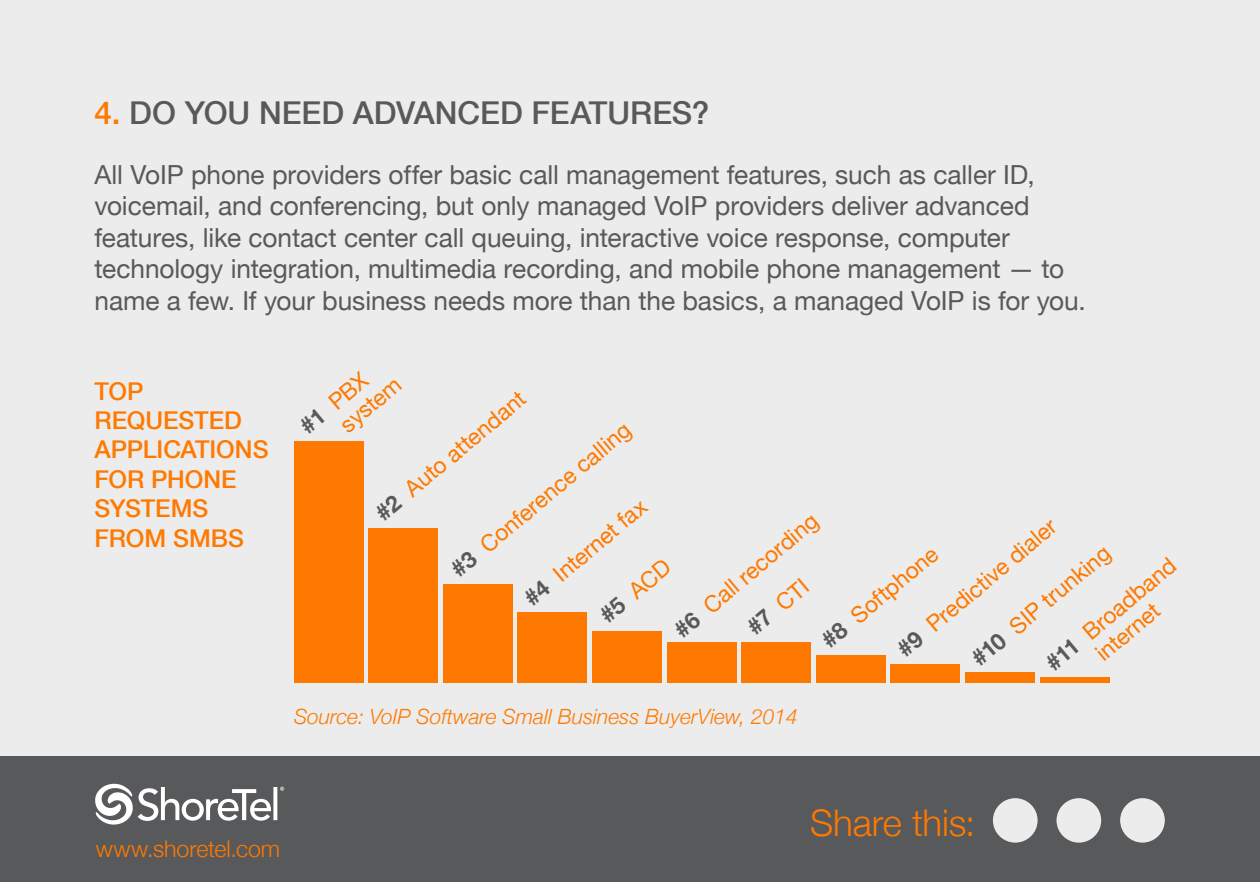
<style>
.page{position:relative;width:1260px;height:882px;background:#ececec}
.page>*{position:absolute;margin:0;border:0;box-sizing:border-box;transform-origin:0 0}
.t1{font:300 36.75px "Helvetica Neue";letter-spacing:-.005em;color:#ff7900}
.t2{font:500 31.5px "Helvetica Neue";color:#58595b}
.t3{font:26.25px/31.5px "Helvetica Neue";letter-spacing:-.005em;color:#58595b}
.t4{font:500 24.5px/29.4px "Helvetica Neue";color:#ff7900}
.t5{font:300 23.1px "Helvetica Neue";color:#ff7900}
.t6{font:22.75px/24.5px "Helvetica Neue";color:#ff7900}
.t7{font:italic 300 21px "Helvetica Neue";color:#ff7900}
.s1{color:#ff7900}
.s2{font-weight:700;color:#58595b}
</style>
<div class="page">
<div style="left:0;top:756px;width:1260px;height:126px;background:#58595b"></div>
<svg style="left:95px;top:784px;width:189px;height:41px"></svg>
<div style="left:1057px;top:798px;width:44px;height:45px;background:#ececec;border-radius:50%"></div>
<div style="left:993px;top:798px;width:45px;height:45px;background:#ececec;border-radius:50%"></div>
<div style="left:1120px;top:798px;width:45px;height:45px;background:#ececec;border-radius:50%"></div>
<div style="left:294px;top:441px;width:69px;height:241px;background:#ff7900"></div>
<div style="left:369px;top:528px;width:69px;height:154px;background:#ff7900"></div>
<div style="left:443px;top:584px;width:69px;height:98px;background:#ff7900"></div>
<div style="left:518px;top:612px;width:69px;height:70px;background:#ff7900"></div>
<div style="left:592px;top:631px;width:70px;height:51px;background:#ff7900"></div>
<div style="left:667px;top:642px;width:69px;height:40px;background:#ff7900"></div>
<div style="left:742px;top:642px;width:69px;height:40px;background:#ff7900"></div>
<div style="left:816px;top:655px;width:69px;height:27px;background:#ff7900"></div>
<div style="left:891px;top:664px;width:69px;height:18px;background:#ff7900"></div>
<div style="left:965px;top:672px;width:70px;height:10px;background:#ff7900"></div>
<div style="left:1040px;top:677px;width:69px;height:5px;background:#ff7900"></div>
<p class="t2" style="left:94px;top:94px;width:616px"><span class="s1">4.</span> DO YOU NEED ADVANCED FEATURES?</p>
<p class="t3" style="left:94px;top:159px;width:993px">All VoIP phone providers offer basic call management features, such as caller ID, voicemail, and conferencing, but only managed VoIP providers deliver advanced features, like contact center call queuing, interactive voice response, computer technology integration, multimedia recording, and mobile phone management — to name a few. If your business needs more than the basics, a managed VoIP is for you.</p>
<p class="t4" style="left:94px;top:376px;width:176px">TOP<br>REQUESTED<br>APPLICATIONS<br>FOR PHONE<br>SYSTEMS<br>FROM SMBS</p>
<p class="t6" style="left:319px;top:399px;width:74px;text-indent:-32px;rotate:-40deg"><span class="s2">#1</span> PBX system</p>
<p class="t6" style="left:371px;top:506px;width:189px;rotate:-40deg"><span class="s2">#2</span> Auto attendant</p>
<p class="t6" style="left:446px;top:563px;width:228px;rotate:-40deg"><span class="s2">#3</span> Conference calling</p>
<p class="t6" style="left:519px;top:591px;width:154px;rotate:-40deg"><span class="s2">#4</span> Internet fax</p>
<p class="t6" style="left:595px;top:608px;width:86px;rotate:-40deg"><span class="s2">#5</span> ACD</p>
<p class="t6" style="left:698px;top:599px;width:143px;rotate:-40deg">Call recording</p>
<p class="t6" style="left:892px;top:642px;width:201px;rotate:-40deg"><span class="s2">#9</span> Predictive dialer</p>
<p class="t6" style="left:1005px;top:620px;width:125px;rotate:-40deg">SIP trunking</p>
<p class="t6" style="left:817px;top:633px;width:145px;rotate:-40deg"><span class="s2">#8</span> Softphone</p>
<p class="t6" style="left:1041px;top:656px;width:163px;text-align:center;rotate:-40deg"><span class="s2">#11</span> Broadband internet</p>
<p class="t6" style="left:742px;top:620px;width:74px;rotate:-40deg"><span class="s2">#7</span> CTI</p>
<p class="t7" style="left:294px;top:704px;width:505px">Source: VoIP Software Small Business BuyerView, 2014</p>
<p class="t5" style="left:96px;top:834px;width:186px">www.shoretel.com</p>
<h1 class="t1" style="left:810px;top:801px;width:167px">Share this:</h1>
</div>
